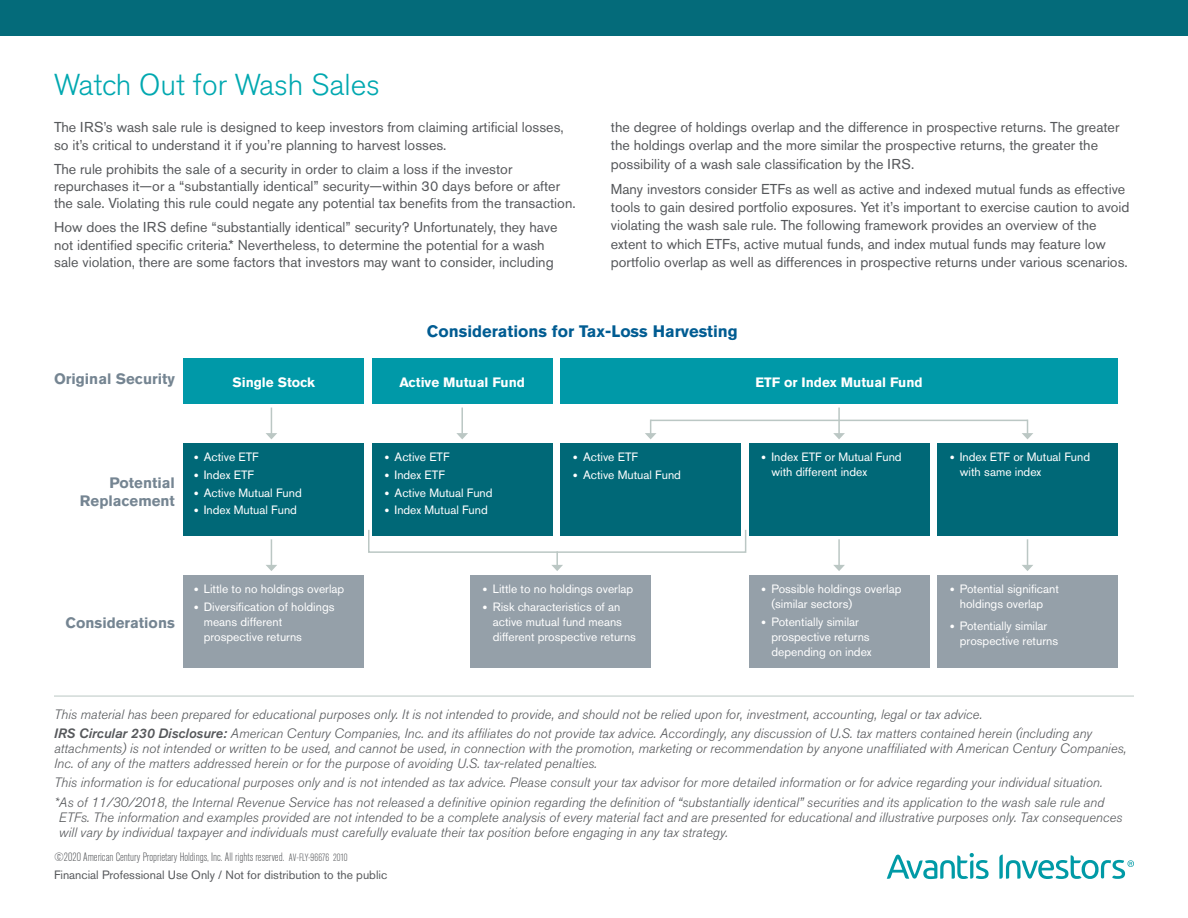
<style>
.page{position:relative;width:1188px;height:918px;background:#fff}
.page>*{position:absolute;margin:0;border:0;box-sizing:border-box;transform-origin:0 0}
.Introductory_Text_Wh{font:300 30px "Akzidenz Grotesk Std";color:#00a8b0}
.Introductory_Text_Wh-2{font:700 16.5px "Akzidenz Grotesk Std";color:#005c92}
.Introductory_Text_Wh-3{font:700 15px "Akzidenz Grotesk Std";color:#758592}
.Introductory_Text_Wh-4{font:14.25px/18.3px "Akzidenz Grotesk Std";color:#56585b}
.Introductory_Text_Wh-5{font:italic 300 13.5px/15px "Akzidenz Grotesk Std";color:#56585b}
.Introductory_Text_Wh-6{font:700 13.5px "Akzidenz Grotesk Std";color:#fff}
.Introductory_Text_Wh-7{font:12px/15px "Akzidenz Grotesk Std";color:#fff}
.Introductory_Text_Wh-8{font:300 condensed 12px "Akzidenz Grotesk Std";color:#56585b}
.Introductory_Text_Wh-9{font:12px "Akzidenz Grotesk Std";color:#56585b}
.s1{font-family:"Palatino LT Std";font-size:10.5px}
.s2{font-weight:500}
.s3{font-size:10.5px}
</style>
<div class="page">
<div style="left:0;top:0;width:1188px;height:35px;background:#046b7a"></div>
<div style="left:184px;top:443px;width:180px;height:93px;background:#006877"></div>
<div style="left:184px;top:575px;width:180px;height:93px;background:#95a0a9"></div>
<div style="left:184px;top:359px;width:180px;height:45px;background:#0099a8"></div>
<div style="left:560px;top:443px;width:181px;height:93px;background:#006877"></div>
<div style="left:470px;top:575px;width:181px;height:93px;background:#95a0a9"></div>
<div style="left:560px;top:359px;width:558px;height:45px;background:#0099a8"></div>
<div style="left:749px;top:443px;width:180px;height:93px;background:#006877"></div>
<div style="left:749px;top:575px;width:180px;height:93px;background:#95a0a9"></div>
<div style="left:372px;top:443px;width:180px;height:93px;background:#006877"></div>
<div style="left:372px;top:359px;width:180px;height:45px;background:#0099a8"></div>
<div style="left:937px;top:443px;width:181px;height:93px;background:#006877"></div>
<div style="left:937px;top:575px;width:181px;height:93px;background:#95a0a9"></div>
<svg style="left:266px;top:408px;width:11px;height:31px"></svg>
<svg style="left:266px;top:539px;width:11px;height:32px"></svg>
<hr style="left:461px;top:408px;width:2px;height:26px;background:#bbc7c4">
<svg style="left:456px;top:433px;width:12px;height:6px"></svg>
<svg style="left:645px;top:420px;width:11px;height:19px"></svg>
<hr style="left:838px;top:408px;width:2px;height:26px;background:#bbc7c4">
<svg style="left:833px;top:433px;width:12px;height:6px"></svg>
<hr style="left:838px;top:539px;width:2px;height:27px;background:#bbc7c4">
<svg style="left:833px;top:565px;width:12px;height:6px"></svg>
<svg style="left:1022px;top:539px;width:11px;height:32px"></svg>
<svg style="left:551px;top:553px;width:12px;height:18px"></svg>
<svg style="left:1022px;top:420px;width:11px;height:19px"></svg>
<hr style="left:651px;top:420px;width:377px;height:1px;background:#bbc7c4">
<div style="left:368px;top:529px;width:378px;height:24px;border:2px solid #bbc7c4"></div>
<hr style="left:54px;top:696px;width:1080px;height:1px;background:#bbc7c4">
<svg style="left:999px;top:855px;width:135px;height:24px"></svg>
<svg style="left:887px;top:853px;width:102px;height:26px"></svg>
<p class="Introductory_Text_Wh" style="left:54px;top:68px;width:328px">Watch Out for Wash Sales</p>
<p class="Introductory_Text_Wh-4" style="left:54px;top:118px;width:511px;line-height:17.4px">The IRS’s wash sale rule is designed to keep investors from claiming artificial losses, so it’s critical to understand it if you’re planning to harvest losses.</p>
<p class="Introductory_Text_Wh-4" style="left:54px;top:160px;width:523px;line-height:17.4px">The rule prohibits the sale of a security in order to claim a loss if the investor repurchases it—or a “substantially identical” security—within 30 days before or after the sale. Violating this rule could negate any potential tax benefits from the transaction.</p>
<p class="Introductory_Text_Wh-4" style="left:54px;top:219px;width:505px;line-height:17.4px">How does the IRS define “substantially identical” security? Unfortunately, they have not identified specific criteria.* Nevertheless, to determine the potential for a wash sale violation, there are some factors that investors may want to consider, including</p>
<p class="Introductory_Text_Wh-4" style="left:611px;top:118px;width:510px">the degree of holdings overlap and the difference in prospective returns. The greater the holdings overlap and the more similar the prospective returns, the greater the possibility of a wash sale classification by the IRS.</p>
<p class="Introductory_Text_Wh-4" style="left:611px;top:180px;width:520px">Many investors consider ETFs as well as active and indexed mutual funds as effective tools to gain desired portfolio exposures. Yet it’s important to exercise caution to avoid violating the wash sale rule. The following framework provides an overview of the extent to which ETFs, active mutual funds, and index mutual funds may feature low portfolio overlap as well as differences in prospective returns under various scenarios.</p>
<p class="Introductory_Text_Wh-2" style="left:427px;top:322px;width:313px">Considerations for Tax-Loss Harvesting</p>
<p class="Introductory_Text_Wh-3" style="left:54px;top:370px;width:122px">Original Security</p>
<p class="Introductory_Text_Wh-6" style="left:232px;top:374px;width:84px">Single Stock</p>
<p class="Introductory_Text_Wh-6" style="left:399px;top:374px;width:127px">Active Mutual Fund</p>
<p class="Introductory_Text_Wh-6" style="left:755px;top:374px;width:169px">ETF or Index Mutual Fund</p>
<p class="Introductory_Text_Wh-3" style="left:110px;top:474px;width:67px">Potential</p>
<p class="Introductory_Text_Wh-3" style="left:80px;top:492px;width:96px">Replacement</p>
<p class="Introductory_Text_Wh-7" style="left:193px;top:449px;width:67px"><span class="s1">•</span> Active ETF</p>
<p class="Introductory_Text_Wh-7" style="left:193px;top:467px;width:63px"><span class="s1">•</span> Index ETF</p>
<p class="Introductory_Text_Wh-7" style="left:193px;top:485px;width:110px"><span class="s1">•</span> Active Mutual Fund</p>
<p class="Introductory_Text_Wh-7" style="left:193px;top:502px;width:106px"><span class="s1">•</span> Index Mutual Fund</p>
<p class="Introductory_Text_Wh-3" style="left:66px;top:615px;width:111px">Considerations</p>
<p class="Introductory_Text_Wh-7" style="left:193px;top:581px;width:153px"><span class="s1">•</span> Little to no holdings overlap</p>
<p class="Introductory_Text_Wh-7" style="left:204px;top:599px;width:132px;text-indent:-11px"><span class="s1">•</span> Diversification of holdings means different prospective returns</p>
<p class="Introductory_Text_Wh-7" style="left:384px;top:449px;width:67px"><span class="s1">•</span> Active ETF</p>
<p class="Introductory_Text_Wh-7" style="left:384px;top:467px;width:63px"><span class="s1">•</span> Index ETF</p>
<p class="Introductory_Text_Wh-7" style="left:384px;top:485px;width:110px"><span class="s1">•</span> Active Mutual Fund</p>
<p class="Introductory_Text_Wh-7" style="left:384px;top:502px;width:106px"><span class="s1">•</span> Index Mutual Fund</p>
<p class="Introductory_Text_Wh-7" style="left:572px;top:449px;width:67px"><span class="s1">•</span> Active ETF</p>
<p class="Introductory_Text_Wh-7" style="left:572px;top:467px;width:110px"><span class="s1">•</span> Active Mutual Fund</p>
<p class="Introductory_Text_Wh-7" style="left:482px;top:581px;width:153px"><span class="s1">•</span> Little to no holdings overlap</p>
<p class="Introductory_Text_Wh-7" style="left:493px;top:599px;width:145px;text-indent:-11px"><span class="s1">•</span> Risk characteristics of an active mutual fund means different prospective returns</p>
<p class="Introductory_Text_Wh-7" style="left:771px;top:449px;width:132px;text-indent:-11px"><span class="s1">•</span> Index ETF or Mutual Fund with different index</p>
<p class="Introductory_Text_Wh-7" style="left:771px;top:581px;width:131px;text-indent:-11px"><span class="s1">•</span> Possible holdings overlap (similar sectors)</p>
<p class="Introductory_Text_Wh-7" style="left:771px;top:614px;width:102px;text-indent:-11px"><span class="s1">•</span> Potentially similar prospective returns depending on index</p>
<p class="Introductory_Text_Wh-7" style="left:960px;top:449px;width:132px;text-indent:-11px"><span class="s1">•</span> Index ETF or Mutual Fund with same index</p>
<p class="Introductory_Text_Wh-7" style="left:949px;top:581px;width:111px;text-align:center"><span class="s1">•</span> Potential significant holdings overlap</p>
<p class="Introductory_Text_Wh-7" style="left:960px;top:618px;width:100px;text-indent:-11px"><span class="s1">•</span> Potentially similar prospective returns</p>
<p class="Introductory_Text_Wh-5" style="left:54px;top:707px;width:930px">This material has been prepared for educational purposes only. It is not intended to provide, and should not be relied upon for, investment, accounting, legal or tax advice.</p>
<p class="Introductory_Text_Wh-5" style="left:54px;top:726px;width:1074px"><span class="s2">IRS Circular 230 Disclosure:</span> American Century Companies, Inc. and its affiliates do not provide tax advice. Accordingly, any discussion of U.S. tax matters contained herein (including any attachments) is not intended or written to be used, and cannot be used, in connection with the promotion, marketing or recommendation by anyone unaffiliated with American Century Companies,<br>Inc. of any of the matters addressed herein or for the purpose of avoiding U.S. tax-related penalties.</p>
<p class="Introductory_Text_Wh-5" style="left:54px;top:775px;width:1050px">This information is for educational purposes only and is not intended as tax advice. Please consult your tax advisor for more detailed information or for advice regarding your individual situation.</p>
<p class="Introductory_Text_Wh-5" style="left:59px;top:795px;width:1065px;text-indent:-5px">*As of 11/30/2018, the Internal Revenue Service has not released a definitive opinion regarding the definition of “substantially identical” securities and its application to the wash sale rule and<br>ETFs. The information and examples provided are not intended to be a complete analysis of every material fact and are presented for educational and illustrative purposes only. Tax consequences will vary by individual taxpayer and individuals must carefully evaluate their tax position before engaging in any tax strategy.</p>
<p class="Introductory_Text_Wh-8" style="left:54px;top:850px;width:295px">©2020 American Century Proprietary Holdings, Inc. All rights reserved. <span class="s3">AV-FLY-96676 2010</span></p>
<p class="Introductory_Text_Wh-9" style="left:54px;top:868px;width:335px">Financial Professional Use Only / Not for distribution to the public</p>
</div>
